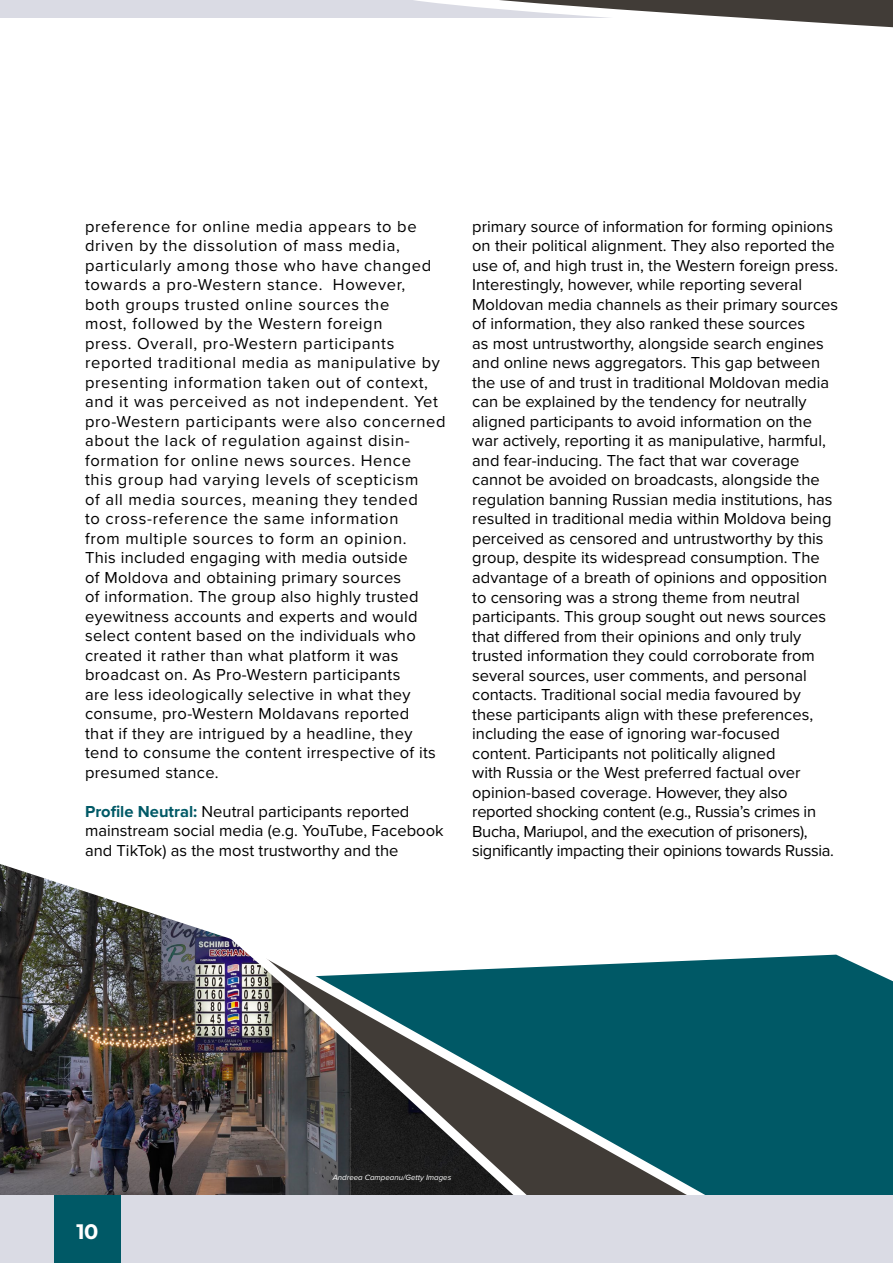
<style>
.page{position:relative;width:893px;height:1263px;background:#fff}
.page>*{position:absolute;margin:0;border:0;box-sizing:border-box;transform-origin:0 0}
.t1{font:700 21px "Montserrat";color:#fff}
.t2{font:16.5px/19.5px "Proxima Nova";color:#000}
.t3{font:16.5px/19.5px "Proxima Nova";letter-spacing:.04em;color:#000}
.t4{font:italic 7.8px "Proxima Nova";color:#fff}
.s1{font-weight:700;color:#005966}
</style>
<div class="page">
<div style="left:0;top:0;width:893px;height:18px;background:#dadbe4"></div>
<div style="left:786px;top:955px;width:107px;height:240px;background:#005966"></div>
<svg style="left:613px;top:956px;width:173px;height:239px"></svg>
<img style="left:0;top:864px;width:613px;height:331px">
<svg style="left:414px;top:0;width:479px;height:28px"></svg>
<div style="left:0;top:1195px;width:893px;height:68px;background:#dadbe4"></div>
<div style="left:54px;top:1195px;width:67px;height:68px;background:#005966"></div>
<p class="t3" style="left:85px;top:216px;width:362px">preference for online media appears to be driven by the dissolution of mass media, particularly among those who have changed towards a pro-Western stance. However,<br>both groups trusted online sources the<br>most, followed by the Western foreign<br>press. Overall, pro-Western participants reported traditional media as manipulative by presenting information taken out of context, and it was perceived as not independent. Yet pro-Western participants were also concerned about the lack of regulation against disin&shy;formation for online news sources. Hence<br>this group had varying levels of scepticism<br>of all media sources, meaning they tended<br>to cross-reference the same information<br>from multiple sources to form an opinion.<br>This included engaging with media outside<br>of Moldova and obtaining primary sources<br>of information. The group also highly trusted eyewitness accounts and experts and would select content based on the individuals who created it rather than what platform it was broadcast on. As Pro-Western participants<br>are less ideologically selective in what they consume, pro-Western Moldavans reported<br>that if they are intrigued by a headline, they tend to consume the content irrespective of its presumed stance.</p>
<p class="t2" style="left:85px;top:801px;width:360px"><span class="s1">Profile Neutral:</span> Neutral participants reported mainstream social media (e.g. YouTube, Facebook and TikTok) as the most trustworthy and the</p>
<p class="t2" style="left:472px;top:216px;width:367px">primary source of information for forming opinions on their political alignment. They also reported the use of, and high trust in, the Western foreign press.<br>Interestingly, however, while reporting several Moldovan media channels as their primary sources of information, they also ranked these sources<br>as most untrustworthy, alongside search engines and online news aggregators. This gap between the use of and trust in traditional Moldovan media can be explained by the tendency for neutrally aligned participants to avoid information on the war actively, reporting it as manipulative, harmful, and fear-inducing. The fact that war coverage cannot be avoided on broadcasts, alongside the regulation banning Russian media institutions, has resulted in traditional media within Moldova being perceived as censored and untrustworthy by this group, despite its widespread consumption. The advantage of a breath of opinions and opposition to censoring was a strong theme from neutral participants. This group sought out news sources that differed from their opinions and only truly trusted information they could corroborate from several sources, user comments, and personal contacts. Traditional social media favoured by these participants align with these preferences, including the ease of ignoring war-focused content. Participants not politically aligned<br>with Russia or the West preferred factual over opinion-based coverage. However, they also reported shocking content (e.g., Russia’s crimes in Bucha, Mariupol, and the execution of prisoners), significantly impacting their opinions towards Russia.</p>
<p class="t1" style="left:76px;top:1216px;width:23px">10</p>
<p class="t4" style="left:333px;top:1171px;width:120px">Andreea Campeanu/Getty Images</p>
</div>
